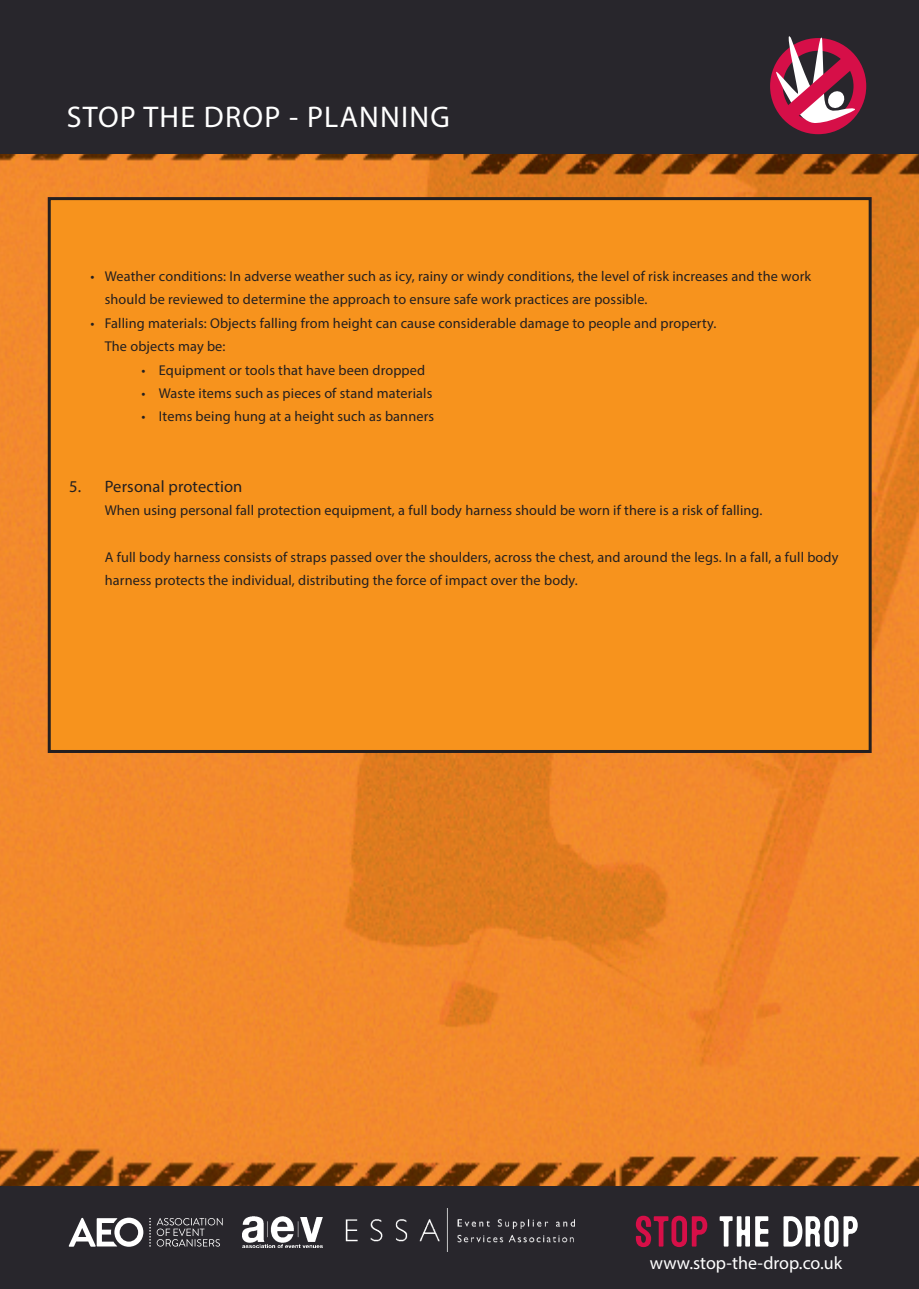
<style>
.page{position:relative;width:919px;height:1289px;background:#fff}
.page>*{position:absolute;margin:0;border:0;box-sizing:border-box;transform-origin:0 0}
.t1{font:30px "Myriad Pro";letter-spacing:.04em;color:#fff}
.t2{font:18px "Myriad Pro";color:#fff}
.t3{font:16.5px "Myriad Pro";letter-spacing:.01em;color:#231f20}
.t4{font:14.25px "Myriad Pro";letter-spacing:.01em;color:#231f20}
</style>
<div class="page">
<img style="left:0;top:153px;width:918px;height:1033px">
<div style="left:0;top:0;width:918px;height:153px;background:#28262c"></div>
<svg style="left:770px;top:36px;width:97px;height:99px"></svg>
<div style="left:0;top:1186px;width:918px;height:102px;background:#28262c"></div>
<svg style="left:719px;top:1215px;width:138px;height:31px"></svg>
<svg style="left:635px;top:1215px;width:72px;height:31px"></svg>
<img style="left:242px;top:1216px;width:80px;height:31px">
<img style="left:345px;top:1208px;width:229px;height:43px">
<svg style="left:157px;top:1218px;width:66px;height:28px"></svg>
<svg style="left:69px;top:1217px;width:74px;height:29px"></svg>
<svg style="left:149px;top:1218px;width:2px;height:28px"></svg>
<div style="left:49px;top:199px;width:821px;height:552px;background:#f7931d"></div>
<div style="left:48px;top:197px;width:823px;height:556px;border:3px solid #231f20"></div>
<p class="t1" style="left:67px;top:99px;width:384px">STOP THE DROP - PLANNING</p>
<p class="t4" style="left:90px;top:267px;width:722px">• Weather conditions: In adverse weather such as icy, rainy or windy conditions, the level of risk increases and the work</p>
<p class="t4" style="left:105px;top:291px;width:544px">should be reviewed to determine the approach to ensure safe work practices are possible.</p>
<p class="t4" style="left:90px;top:314px;width:627px">• Falling materials: Objects falling from height can cause considerable damage to people and property.</p>
<p class="t4" style="left:105px;top:337px;width:122px">The objects may be:</p>
<p class="t4" style="left:142px;top:361px;width:285px">• Equipment or tools that have been dropped</p>
<p class="t4" style="left:142px;top:384px;width:292px">• Waste items such as pieces of stand materials</p>
<p class="t4" style="left:142px;top:408px;width:294px">• Items being hung at a height such as banners</p>
<p class="t3" style="left:69px;top:476px;width:175px">5. Personal protection</p>
<p class="t4" style="left:105px;top:501px;width:659px">When using personal fall protection equipment, a full body harness should be worn if there is a risk of falling.</p>
<p class="t4" style="left:105px;top:548px;width:735px">A full body harness consists of straps passed over the shoulders, across the chest, and around the legs. In a fall, a full body</p>
<p class="t4" style="left:105px;top:571px;width:474px">harness protects the individual, distributing the force of impact over the body.</p>
<p class="t2" style="left:649px;top:1251px;width:194px">www.stop-the-drop.co.uk</p>
</div>
